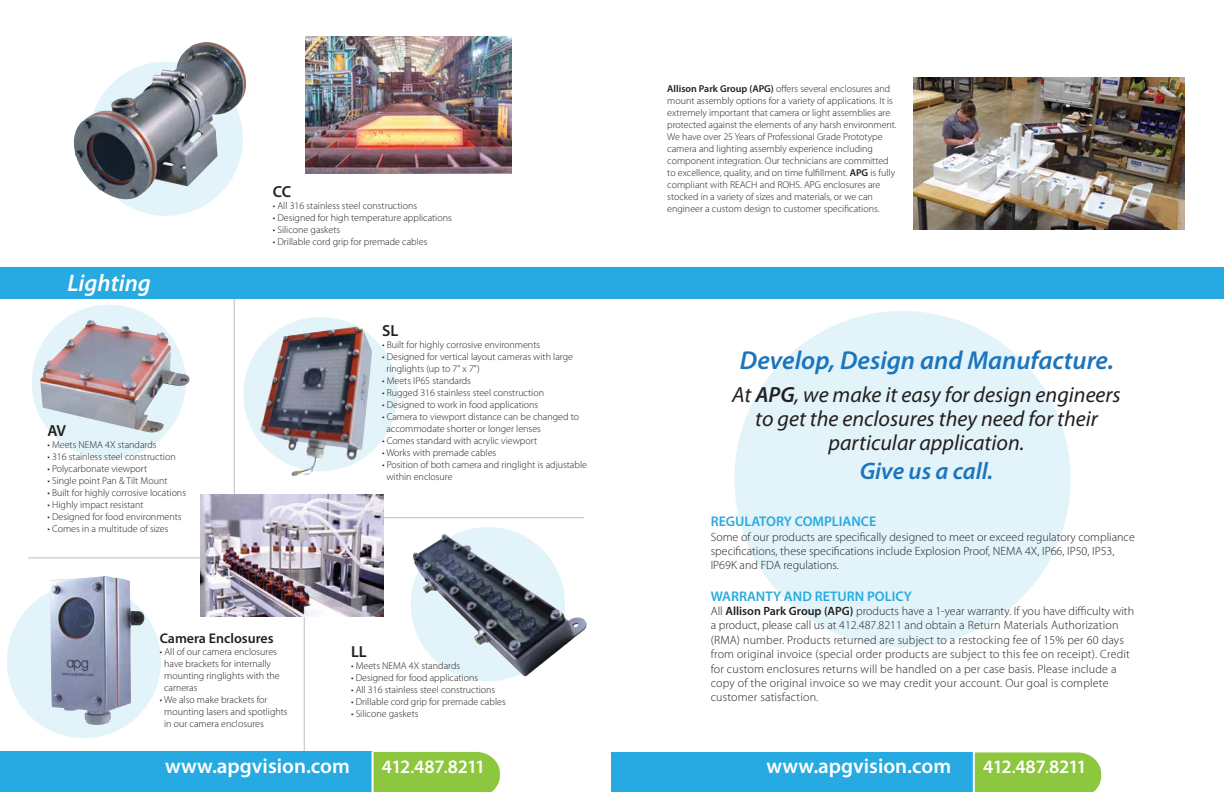
<style>
.page{position:relative;width:1224px;height:792px;background:#fff}
.page>*{position:absolute;margin:0;border:0;box-sizing:border-box;transform-origin:0 0}
.t1{font:italic 600 26px "Myriad Pro";color:#1c75bc}
.t2{font:italic 600 24px "Myriad Pro";color:#1c75bc}
.t3{font:italic 600 24px "Myriad Pro";color:#fff}
.t4{font:italic 22px/24.4px "Myriad Pro";color:#231f20;text-align:center}
.t5{font:600 21px "Myriad Pro";color:#fff}
.t6{font:600 19px "Myriad Pro";letter-spacing:-.02em;color:#fff}
.t7{font:600 16px "Myriad Pro";letter-spacing:-.015em;color:#231f20}
.t8{font:600 14px "Myriad Pro";color:#27aae1}
.t9{font:600 14px "Myriad Pro";color:#231f20}
.t10{font:300 12px/14.4px "Myriad Pro";letter-spacing:.01em;color:#231f20}
.t11{font:300 10px/12px "Myriad Pro";color:#231f20}
.s1{font-size:16px}
.s2{font-weight:600}
</style>
<div class="page">
<hr style="left:304px;top:558px;width:1px;height:203px;background:#bcbec0">
<hr style="left:234px;top:291px;width:1px;height:277px;background:#bcbec0">
<svg style="left:89px;top:62px;width:154px;height:154px"></svg>
<img style="left:32px;top:305px;width:154px;height:154px">
<img style="left:243px;top:317px;width:155px;height:154px">
<svg style="left:411px;top:527px;width:154px;height:154px"></svg>
<svg style="left:734px;top:311px;width:337px;height:336px;fill:#e2f4f9"></svg>
<svg style="left:7px;top:584px;width:154px;height:154px"></svg>
<div style="left:0;top:267px;width:1224px;height:32px;background:#27aae1"></div>
<img style="left:40px;top:321px;width:49px;height:89px">
<svg style="left:608px;top:752px;width:493px;height:40px;background:#93c94b"></svg>
<div style="left:612px;top:752px;width:362px;height:40px;background:#27aae1"></div>
<hr style="left:973px;top:752px;width:2px;height:40px;background:#fff">
<hr style="left:28px;top:558px;width:278px;height:1px;background:#bcbec0">
<hr style="left:233px;top:517px;width:351px;height:1px;background:#bcbec0">
<div style="left:374px;top:752px;width:126px;height:40px;background:#8dc63f"></div>
<div style="left:0;top:752px;width:373px;height:40px;background:#27aae1"></div>
<hr style="left:372px;top:751px;width:2px;height:41px;background:#fff">
<img style="left:914px;top:77px;width:270px;height:152px">
<img style="left:413px;top:534px;width:65px;height:105px">
<img style="left:200px;top:495px;width:183px;height:122px">
<img style="left:315px;top:326px;width:42px;height:6px">
<img style="left:50px;top:576px;width:64px;height:149px">
<img style="left:305px;top:36px;width:207px;height:138px">
<img style="left:162px;top:42px;width:44px;height:29px">
<h2 class="t3" style="left:67px;top:268px;width:85px">Lighting</h2>
<h3 class="t7" style="left:47px;top:420px;width:20px">AV</h3>
<p class="t11" style="left:47px;top:438px;width:111px">• Meets NEMA 4X standards</p>
<p class="t11" style="left:47px;top:450px;width:130px">• 316 stainless steel construction</p>
<p class="t11" style="left:47px;top:462px;width:101px">• Polycarbonate viewport</p>
<p class="t11" style="left:47px;top:474px;width:122px">• Single point Pan &amp; Tilt Mount</p>
<p class="t11" style="left:47px;top:486px;width:140px">• Built for highly corrosive locations</p>
<p class="t11" style="left:47px;top:498px;width:98px">• Highly impact resistant</p>
<p class="t11" style="left:47px;top:510px;width:136px">• Designed for food environments</p>
<p class="t11" style="left:47px;top:522px;width:123px">• Comes in a multitude of sizes</p>
<h3 class="t7" style="left:273px;top:181px;width:20px">CC</h3>
<p class="t11" style="left:273px;top:200px;width:146px">• All 316 stainless steel constructions</p>
<p class="t11" style="left:273px;top:212px;width:181px">• Designed for high temperature applications</p>
<p class="t11" style="left:273px;top:224px;width:69px">• Silicone gaskets</p>
<p class="t11" style="left:273px;top:236px;width:156px">• Drillable cord grip for premade cables</p>
<h3 class="t7" style="left:382px;top:321px;width:18px">SL</h3>
<p class="t11" style="left:382px;top:339px;width:160px">• Built for highly corrosive environments</p>
<p class="t11" style="left:386px;top:351px;width:188px;text-indent:-4px">• Designed for vertical layout cameras with large ringlights (up to 7" x 7")</p>
<p class="t11" style="left:382px;top:375px;width:91px">• Meets IP65 standards</p>
<p class="t11" style="left:382px;top:387px;width:164px">• Rugged 316 stainless steel construction</p>
<p class="t11" style="left:382px;top:399px;width:158px">• Designed to work in food applications</p>
<p class="t11" style="left:386px;top:411px;width:194px;text-indent:-4px">• Camera to viewport distance can be changed to accommodate shorter or longer lenses</p>
<p class="t11" style="left:382px;top:435px;width:157px">• Comes standard with acrylic viewport</p>
<p class="t11" style="left:382px;top:447px;width:116px">• Works with premade cables</p>
<p class="t11" style="left:386px;top:459px;width:202px;text-indent:-4px">• Position of both camera and ringlight is adjustable within enclosure</p>
<h3 class="t9" style="left:160px;top:629px;width:115px">Camera Enclosures</h3>
<p class="t11" style="left:164px;top:646px;width:117px;text-indent:-4px">• All of our camera enclosures have brackets for internally mounting ringlights with the cameras</p>
<p class="t11" style="left:164px;top:694px;width:125px;text-indent:-4px">• We also make brackets for mounting lasers and spotlights in our camera enclosures</p>
<h3 class="t7" style="left:351px;top:642px;width:17px">LL</h3>
<p class="t11" style="left:351px;top:660px;width:111px">• Meets NEMA 4X standards</p>
<p class="t11" style="left:351px;top:672px;width:129px">• Designed for food applications</p>
<p class="t11" style="left:351px;top:684px;width:146px">• All 316 stainless steel constructions</p>
<p class="t11" style="left:351px;top:696px;width:156px">• Drillable cord grip for premade cables</p>
<p class="t11" style="left:351px;top:708px;width:69px">• Silicone gaskets</p>
<h3 class="t5" style="left:165px;top:752px;width:186px">www.apgvision.com</h3>
<h3 class="t6" style="left:382px;top:754px;width:105px">412<span class="s1">.</span>487<span class="s1">.</span>8211</h3>
<p class="t11" style="left:667px;top:83px;width:231px"><span class="s2">Allison Park Group (APG)</span> offers several enclosures and mount assembly options for a variety of applications. It is extremely important that camera or light assemblies are protected against the elements of any harsh environment.<br>We have over 25 Years of Professional Grade Prototype camera and lighting assembly experience including component integration. Our technicians are committed to excellence, quality, and on time fulfillment. <span class="s2">APG</span> is fully compliant with REACH and ROHS. APG enclosures are stocked in a variety of sizes and materials, or we can engineer a custom design to customer specifications.</p>
<h1 class="t1" style="left:740px;top:343px;width:376px">Develop, Design and Manufacture.</h1>
<h3 class="t4" style="left:732px;top:382px;width:390px">At <span class="s2">APG</span>, we make it easy for design engineers to get the enclosures they need for their particular application.</h3>
<h2 class="t2" style="left:860px;top:456px;width:135px">Give us a call.</h2>
<h3 class="t8" style="left:711px;top:513px;width:167px">REGULATORY COMPLIANCE</h3>
<p class="t10" style="left:711px;top:530px;width:426px">Some of our products are specifically designed to meet or exceed regulatory compliance specifications, these specifications include Explosion Proof, NEMA 4X, IP66, IP50, IP53,<br>IP69K and FDA regulations.</p>
<h3 class="t8" style="left:711px;top:587px;width:202px">WARRANTY AND RETURN POLICY</h3>
<p class="t10" style="left:711px;top:604px;width:425px">All <span class="s2">Allison Park Group (APG)</span> products have a 1-year warranty. If you have difficulty with a product, please call us at 412.487.8211 and obtain a Return Materials Authorization (RMA) number. Products returned are subject to a restocking fee of 15% per 60 days from original invoice (special order products are subject to this fee on receipt). Credit for custom enclosures returns will be handled on a per case basis. Please include a copy of the original invoice so we may credit your account. Our goal is complete customer satisfaction.</p>
<h3 class="t5" style="left:766px;top:753px;width:186px">www.apgvision.com</h3>
<h3 class="t6" style="left:983px;top:755px;width:105px">412<span class="s1">.</span>487<span class="s1">.</span>8211</h3>
</div>
